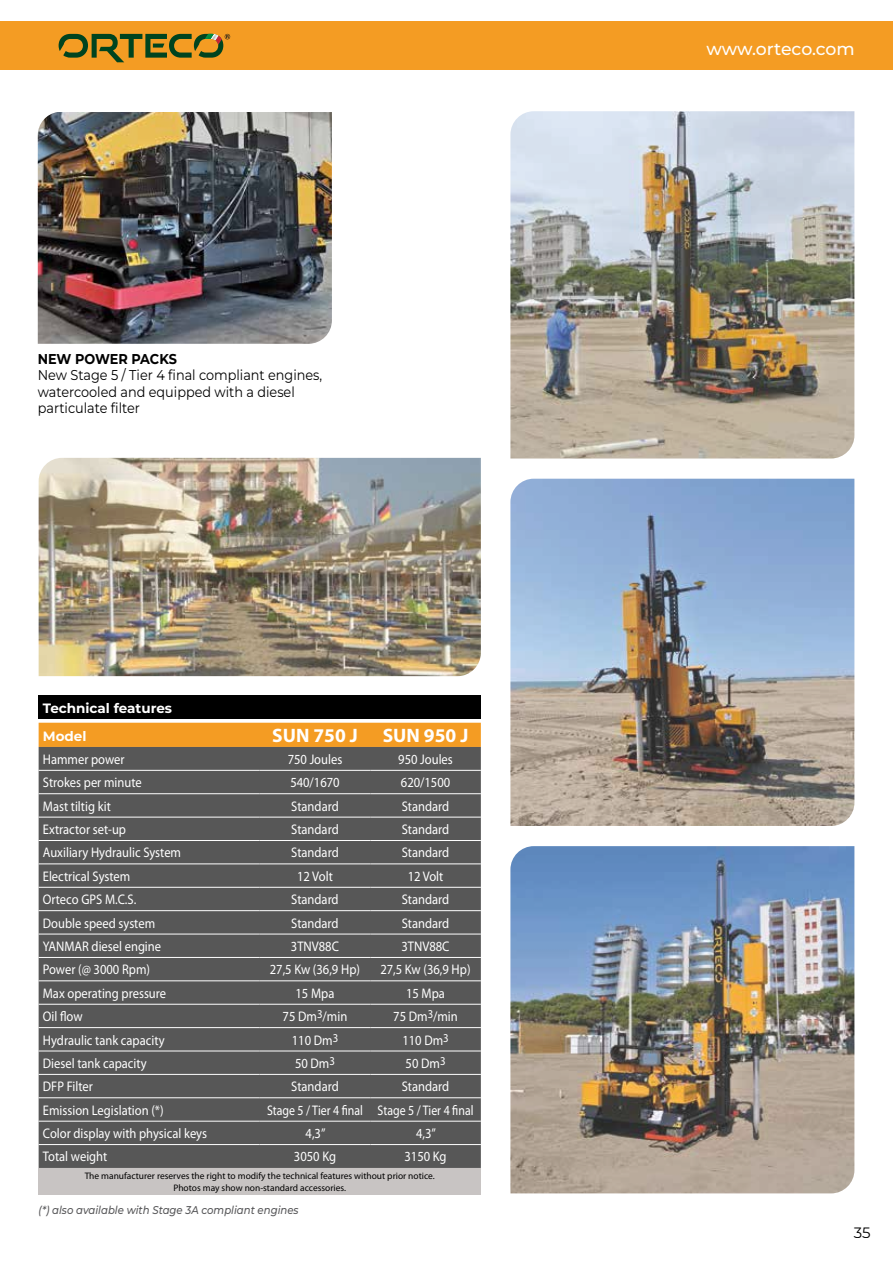
<style>
.page{position:relative;width:893px;height:1263px;background:#fff}
.page>*{position:absolute;margin:0;border:0;box-sizing:border-box;transform-origin:0 0}
.t1{font:700 19.5px "Myriad Pro";color:#fff}
.t2{font:500 17.25px "Montserrat";letter-spacing:-.01em;color:#fff}
.t3{font:15px "Montserrat";color:#000}
.t4{font:14.25px/16.5px "Montserrat";color:#000;scale:.9 1}
.t5{font:700 14.25px "Montserrat";letter-spacing:-.01em;color:#000;scale:.9 1}
.t6{font:13.95px "Myriad Pro";color:#fff;scale:.9 1}
.t7{font:13.95px "Myriad Pro";color:#fff;scale:.85 1}
.t8{font:700 13.5px/28.2px "Montserrat";color:#fff}
.t9{font:italic 500 11.25px "Montserrat";color:#58585a;scale:.9 1}
.t10{font:9.45px/11.2px "Myriad Pro";color:#000;text-align:center}
</style>
<div class="page">
<div style="left:39px;top:695px;width:442px;height:23px;background:#000"></div>
<div style="left:39px;top:723px;width:442px;height:24px;background:#f49c23"></div>
<div style="left:39px;top:747px;width:442px;height:421px;background:#575757"></div>
<div style="left:39px;top:1168px;width:442px;height:27px;background:#c8c4c3"></div>
<hr style="left:39px;top:793px;width:221px;height:1px;background:#fff">
<hr style="left:260px;top:793px;width:110px;height:1px;background:#fff">
<hr style="left:370px;top:793px;width:111px;height:1px;background:#fff">
<hr style="left:39px;top:817px;width:221px;height:1px;background:#fff">
<hr style="left:260px;top:817px;width:110px;height:1px;background:#fff">
<hr style="left:370px;top:817px;width:111px;height:1px;background:#fff">
<hr style="left:39px;top:840px;width:221px;height:1px;background:#fff">
<hr style="left:260px;top:840px;width:110px;height:1px;background:#fff">
<hr style="left:370px;top:840px;width:111px;height:1px;background:#fff">
<hr style="left:39px;top:864px;width:221px;height:1px;background:#fff">
<hr style="left:260px;top:864px;width:110px;height:1px;background:#fff">
<hr style="left:370px;top:864px;width:111px;height:1px;background:#fff">
<hr style="left:39px;top:887px;width:221px;height:1px;background:#fff">
<hr style="left:260px;top:887px;width:110px;height:1px;background:#fff">
<hr style="left:370px;top:887px;width:111px;height:1px;background:#fff">
<hr style="left:39px;top:910px;width:221px;height:1px;background:#fff">
<hr style="left:260px;top:910px;width:110px;height:1px;background:#fff">
<hr style="left:370px;top:910px;width:111px;height:1px;background:#fff">
<hr style="left:39px;top:934px;width:221px;height:1px;background:#fff">
<hr style="left:260px;top:934px;width:110px;height:1px;background:#fff">
<hr style="left:370px;top:934px;width:111px;height:1px;background:#fff">
<hr style="left:39px;top:957px;width:221px;height:1px;background:#fff">
<hr style="left:260px;top:957px;width:110px;height:1px;background:#fff">
<hr style="left:370px;top:957px;width:111px;height:1px;background:#fff">
<hr style="left:39px;top:980px;width:221px;height:1px;background:#fff">
<hr style="left:260px;top:980px;width:110px;height:1px;background:#fff">
<hr style="left:370px;top:980px;width:111px;height:1px;background:#fff">
<hr style="left:39px;top:1004px;width:221px;height:1px;background:#fff">
<hr style="left:260px;top:1004px;width:110px;height:1px;background:#fff">
<hr style="left:370px;top:1004px;width:111px;height:1px;background:#fff">
<hr style="left:39px;top:1027px;width:221px;height:1px;background:#fff">
<hr style="left:260px;top:1027px;width:110px;height:1px;background:#fff">
<hr style="left:370px;top:1027px;width:111px;height:1px;background:#fff">
<hr style="left:39px;top:1051px;width:221px;height:1px;background:#fff">
<hr style="left:260px;top:1051px;width:110px;height:1px;background:#fff">
<hr style="left:370px;top:1051px;width:111px;height:1px;background:#fff">
<hr style="left:39px;top:1074px;width:221px;height:1px;background:#fff">
<hr style="left:260px;top:1074px;width:110px;height:1px;background:#fff">
<hr style="left:370px;top:1074px;width:111px;height:1px;background:#fff">
<hr style="left:39px;top:1097px;width:221px;height:1px;background:#fff">
<hr style="left:260px;top:1097px;width:110px;height:1px;background:#fff">
<hr style="left:370px;top:1097px;width:111px;height:1px;background:#fff">
<hr style="left:39px;top:1121px;width:221px;height:1px;background:#fff">
<hr style="left:260px;top:1121px;width:110px;height:1px;background:#fff">
<hr style="left:370px;top:1121px;width:111px;height:1px;background:#fff">
<hr style="left:39px;top:1144px;width:221px;height:1px;background:#fff">
<hr style="left:260px;top:1144px;width:110px;height:1px;background:#fff">
<hr style="left:370px;top:1144px;width:111px;height:1px;background:#fff">
<hr style="left:39px;top:770px;width:221px;height:1px;background:#fff">
<hr style="left:260px;top:770px;width:110px;height:1px;background:#fff">
<hr style="left:370px;top:770px;width:111px;height:1px;background:#fff">
<img style="left:38px;top:112px;width:294px;height:232px">
<img style="left:510px;top:111px;width:344px;height:347px">
<img style="left:39px;top:458px;width:442px;height:218px">
<img style="left:510px;top:479px;width:344px;height:347px">
<img style="left:510px;top:846px;width:344px;height:347px">
<div style="left:0;top:21px;width:893px;height:49px;background:#f49c23"></div>
<svg style="left:59px;top:34px;width:171px;height:28px"></svg>
<p class="t5" style="left:38px;top:349px;width:156px">NEW POWER PACKS</p>
<p class="t4" style="left:38px;top:367px;width:318px">New Stage 5 / Tier 4 final compliant engines, watercooled and equipped with a diesel particulate filter</p>
<p class="t8" style="left:43px;top:694px;width:131px">Technical features<br>Model</p>
<h1 class="t1" style="left:272px;top:723px;width:87px">SUN 750 J</h1>
<h1 class="t1" style="left:383px;top:723px;width:87px">SUN 950 J</h1>
<p class="t6" style="left:43px;top:750px;width:92px">Hammer power</p>
<p class="t6" style="left:288px;top:750px;width:62px">750 Joules</p>
<p class="t6" style="left:398px;top:750px;width:62px">950 Joules</p>
<p class="t6" style="left:43px;top:774px;width:111px">Strokes per minute</p>
<p class="t6" style="left:290px;top:774px;width:56px">540/1670</p>
<p class="t6" style="left:401px;top:774px;width:56px">620/1500</p>
<p class="t6" style="left:43px;top:797px;width:77px">Mast tiltig kit</p>
<p class="t6" style="left:291px;top:797px;width:54px">Standard</p>
<p class="t6" style="left:402px;top:797px;width:54px">Standard</p>
<p class="t6" style="left:43px;top:821px;width:94px">Extractor set-up</p>
<p class="t6" style="left:291px;top:821px;width:54px">Standard</p>
<p class="t6" style="left:402px;top:821px;width:54px">Standard</p>
<p class="t6" style="left:43px;top:844px;width:155px">Auxiliary Hydraulic System</p>
<p class="t6" style="left:291px;top:844px;width:54px">Standard</p>
<p class="t6" style="left:402px;top:844px;width:54px">Standard</p>
<p class="t6" style="left:43px;top:867px;width:99px">Electrical System</p>
<p class="t6" style="left:297px;top:867px;width:41px">12 Volt</p>
<p class="t6" style="left:408px;top:867px;width:41px">12 Volt</p>
<p class="t6" style="left:43px;top:891px;width:105px">Orteco GPS M.C.S.</p>
<p class="t6" style="left:291px;top:891px;width:54px">Standard</p>
<p class="t6" style="left:402px;top:891px;width:54px">Standard</p>
<p class="t6" style="left:43px;top:914px;width:126px">Double speed system</p>
<p class="t6" style="left:291px;top:914px;width:54px">Standard</p>
<p class="t6" style="left:402px;top:914px;width:54px">Standard</p>
<p class="t6" style="left:43px;top:938px;width:133px">YANMAR diesel engine</p>
<p class="t6" style="left:291px;top:938px;width:55px">3TNV88C</p>
<p class="t6" style="left:401px;top:938px;width:55px">3TNV88C</p>
<p class="t6" style="left:43px;top:961px;width:121px">Power (@ 3000 Rpm)</p>
<p class="t6" style="left:270px;top:961px;width:102px">27,5 Kw (36,9 Hp)</p>
<p class="t6" style="left:380px;top:961px;width:102px">27,5 Kw (36,9 Hp)</p>
<p class="t6" style="left:43px;top:984px;width:139px">Max operating pressure</p>
<p class="t6" style="left:295px;top:984px;width:45px">15 Mpa</p>
<p class="t6" style="left:406px;top:984px;width:45px">15 Mpa</p>
<p class="t6" style="left:43px;top:1008px;width:46px">Oil flow</p>
<p class="t6" style="left:283px;top:1008px;width:73px">75 Dm<sup>3</sup>/min</p>
<p class="t6" style="left:393px;top:1008px;width:73px">75 Dm<sup>3</sup>/min</p>
<p class="t6" style="left:43px;top:1031px;width:137px">Hydraulic tank capacity</p>
<p class="t6" style="left:292px;top:1031px;width:53px">110 Dm<sup>3</sup></p>
<p class="t6" style="left:402px;top:1031px;width:53px">110 Dm<sup>3</sup></p>
<p class="t6" style="left:43px;top:1055px;width:117px">Diesel tank capacity</p>
<p class="t6" style="left:295px;top:1055px;width:46px">50 Dm<sup>3</sup></p>
<p class="t6" style="left:406px;top:1055px;width:46px">50 Dm<sup>3</sup></p>
<p class="t6" style="left:43px;top:1078px;width:57px">DFP Filter</p>
<p class="t6" style="left:291px;top:1078px;width:54px">Standard</p>
<p class="t6" style="left:402px;top:1078px;width:54px">Standard</p>
<p class="t6" style="left:43px;top:1101px;width:136px">Emission Legislation (*)</p>
<p class="t7" style="left:267px;top:1101px;width:244px">Stage 5 / Tier 4 final Stage 5 / Tier 4 final</p>
<p class="t6" style="left:43px;top:1125px;width:184px">Color display with physical keys</p>
<p class="t6" style="left:306px;top:1125px;width:24px">4,3”</p>
<p class="t6" style="left:416px;top:1125px;width:24px">4,3”</p>
<p class="t6" style="left:43px;top:1148px;width:73px">Total weight</p>
<p class="t6" style="left:294px;top:1148px;width:48px">3050 Kg</p>
<p class="t6" style="left:404px;top:1148px;width:48px">3150 Kg</p>
<p class="t10" style="left:85px;top:1170px;width:352px">The manufacturer reserves the right to modify the technical features without prior notice.<br>Photos may show non-standard accessories.</p>
<p class="t9" style="left:39px;top:1203px;width:290px">(*) also available with Stage 3A compliant engines</p>
<p class="t2" style="left:707px;top:37px;width:150px">www.orteco.com</p>
<p class="t3" style="left:854px;top:1222px;width:18px">35</p>
</div>
